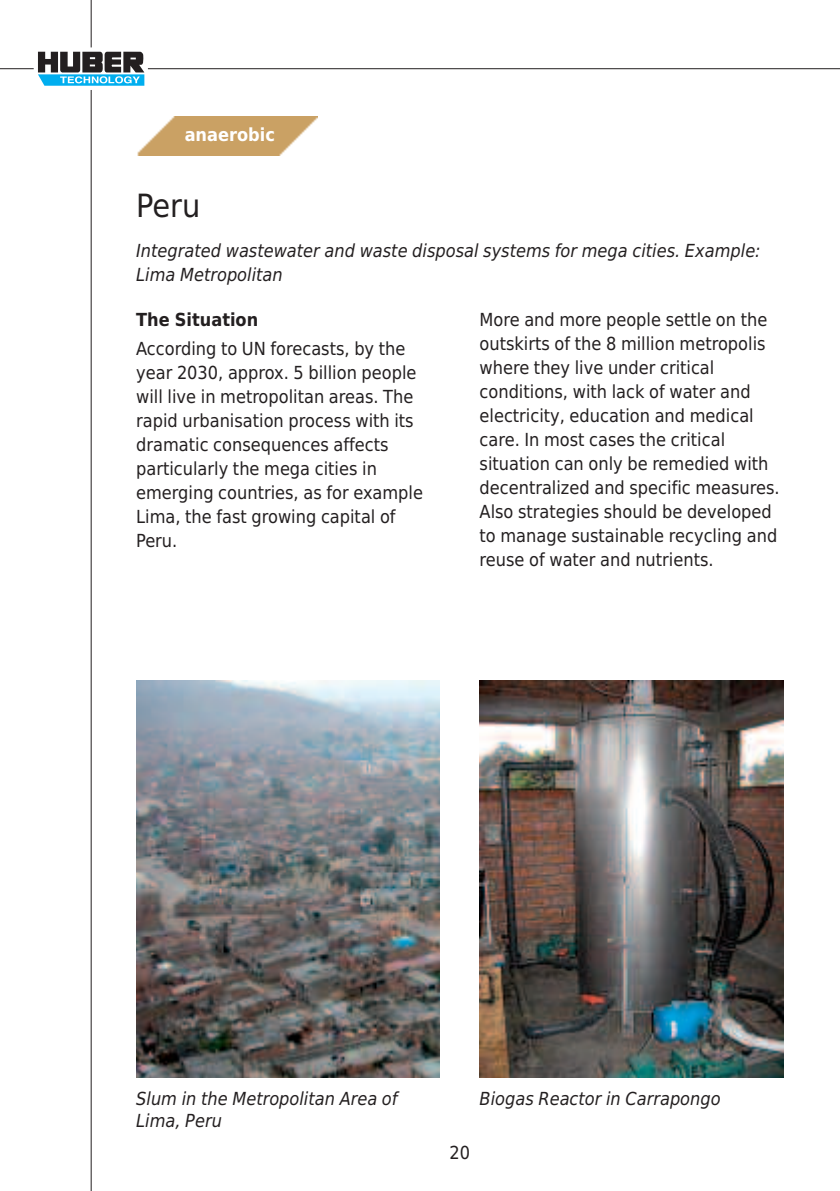
<style>
.page{position:relative;width:840px;height:1191px;background:#fff}
.page>*{position:absolute;margin:0;border:0;box-sizing:border-box;transform-origin:0 0}
.t1{font:32px "Huber Tec";color:#231f20}
.t2{font:18px/24px "Huber Tec";color:#231f20}
.t3{font:italic 18px/24px "Huber Tec";color:#231f20}
.t4{font:700 18px "Huber Tec";color:#231f20}
.t5{font:700 18px "Huber Tec";color:#fff}
</style>
<div class="page">
<svg style="left:38px;top:52px;width:106px;height:34px"></svg>
<hr style="left:91px;top:0;width:1px;height:47px;background:#231f20">
<hr style="left:148px;top:68px;width:691px;height:1px;background:#231f20">
<hr style="left:0;top:68px;width:34px;height:1px;background:#231f20">
<hr style="left:91px;top:90px;width:1px;height:1101px;background:#231f20">
<img style="left:137px;top:116px;width:180px;height:40px">
<img style="left:479px;top:680px;width:303px;height:397px">
<img style="left:136px;top:680px;width:303px;height:397px">
<p class="t5" style="left:184px;top:124px;width:92px">anaerobic</p>
<h1 class="t1" style="left:136px;top:187px;width:66px">Peru</h1>
<p class="t3" style="left:136px;top:238px;width:625px">Integrated wastewater and waste disposal systems for mega cities. Example:<br>Lima Metropolitan</p>
<p class="t4" style="left:136px;top:309px;width:123px">The Situation</p>
<p class="t2" style="left:136px;top:337px;width:288px">According to UN forecasts, by the year 2030, approx. 5 billion people will live in metropolitan areas. The rapid urbanisation process with its dramatic consequences affects particularly the mega cities in emerging countries, as for example<br>Lima, the fast growing capital of<br>Peru.</p>
<p class="t2" style="left:479px;top:307px;width:301px">More and more people settle on the outskirts of the 8 million metropolis where they live under critical conditions, with lack of water and electricity, education and medical care. In most cases the critical situation can only be remedied with decentralized and specific measures.<br>Also strategies should be developed to manage sustainable recycling and reuse of water and nutrients.</p>
<p class="t3" style="left:136px;top:1087px;width:263px">Slum in the Metropolitan Area of</p>
<p class="t3" style="left:479px;top:1087px;width:242px">Biogas Reactor in Carrapongo</p>
<p class="t3" style="left:136px;top:1109px;width:87px">Lima, Peru</p>
<p class="t2" style="left:449px;top:1141px;width:22px">20</p>
</div>
